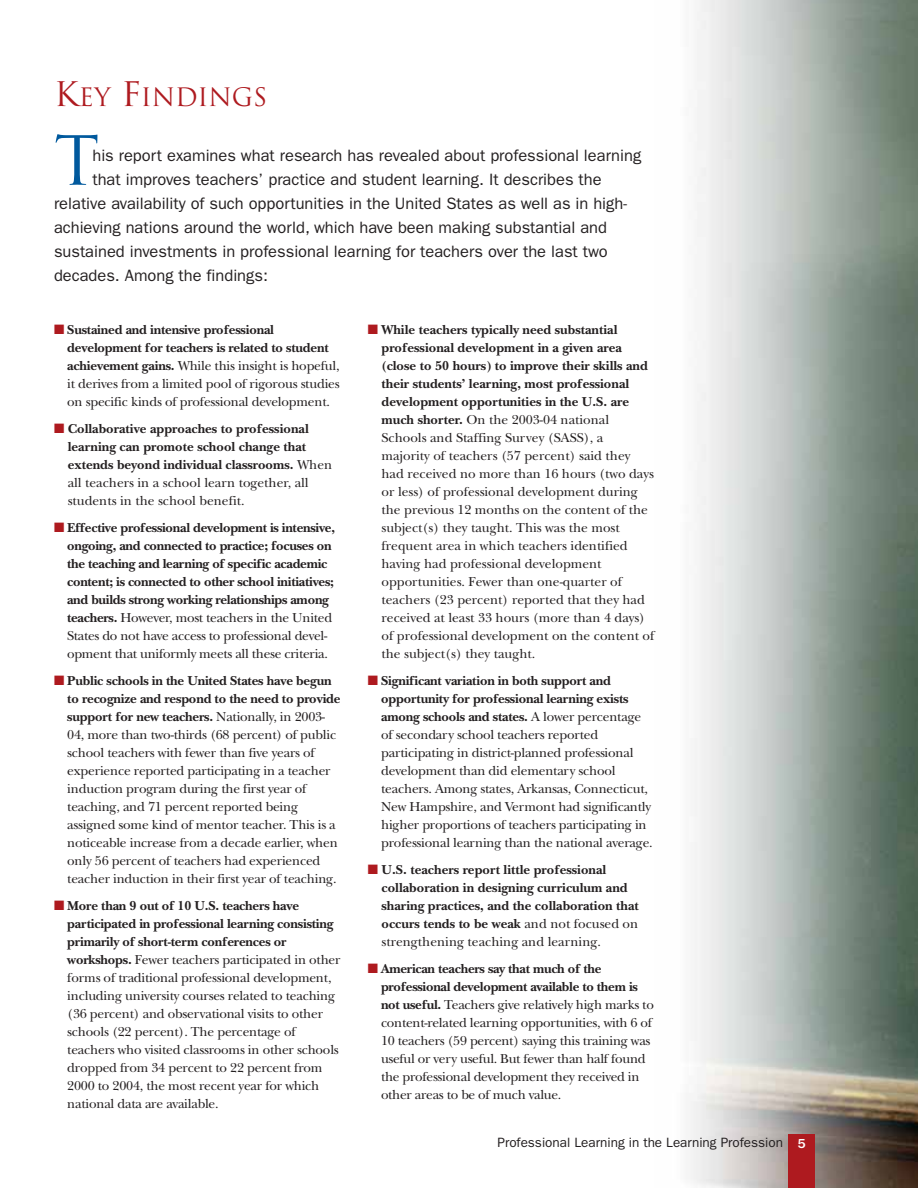
<style>
.page{position:relative;width:918px;height:1188px;background:#fff}
.page>*{position:absolute;margin:0;border:0;box-sizing:border-box;transform-origin:0 0}
.t1{font:66px "Trajan";color:#00599d}
.t2{font:24.75px "Trajan";color:#ae1a1f}
.t3{font:16.5px "Franklin Gothic LT";color:#231f20}
.t4{font:13.5px/18px "New Baskerville";letter-spacing:-.015em;color:#231f20}
.t5{font:700 13.5px/18px "New Baskerville";color:#231f20}
.t6{font:700 13.5px/18px "New Baskerville";letter-spacing:-.02em;color:#231f20}
.t7{font:13.5px "Franklin Gothic LT";color:#231f20}
.s1{font-size:33px}
.s2{color:#ae1a1f}
.s3{font-weight:700}
.s4{font-weight:400}
.s5{font-weight:500;color:#fff}
</style>
<div class="page">
<img style="left:690px;top:0;width:228px;height:1188px">
<div style="left:788px;top:1134px;width:27px;height:54px;background:#ae1a1f"></div>
<h2 class="t2" style="left:54px;top:83px;width:215px"><span class="s1">K</span>EY <span class="s1">F</span>INDINGS</h2>
<h1 class="t1" style="left:54px;top:123px;width:47px">T</h1>
<p class="t3" style="left:92px;top:149px;width:550px">his report examines what research has revealed about professional learning</p>
<p class="t3" style="left:92px;top:173px;width:511px">that improves teachers’ practice and student learning. It describes the</p>
<p class="t3" style="left:54px;top:197px;width:575px">relative availability of such opportunities in the United States as well as in high-</p>
<p class="t3" style="left:54px;top:221px;width:555px">achieving nations around the world, which have been making substantial and</p>
<p class="t3" style="left:54px;top:245px;width:555px">sustained investments in professional learning for teachers over the last two</p>
<p class="t3" style="left:54px;top:269px;width:215px">decades. Among the findings:</p>
<p class="t4" style="left:67px;top:323px;width:274px;text-indent:-13px"><span class="s2">■</span> <span class="s3">Sustained and intensive professional development for teachers is related to student achievement gains.</span> While this insight is hopeful, it derives from a limited pool of rigorous studies on specific kinds of professional development.</p>
<p class="t5" style="left:68px;top:422px;width:266px;text-indent:-14px"><span class="s2">■</span> Collaborative approaches to professional learning can promote school change that extends beyond individual classrooms. <span class="s4">When all teachers in a school learn together, all students in the school benefit.</span></p>
<p class="t6" style="left:67px;top:521px;width:270px;text-indent:-13px"><span class="s2">■</span> Effective professional development is intensive, ongoing, and connected to practice; focuses on the teaching and learning of specific academic content; is connected to other school initiatives; and builds strong working relationships among teachers. <span class="s4">However, most teachers in the United States do not have access to professional devel&shy;opment that uniformly meets all these criteria.</span></p>
<p class="t4" style="left:67px;top:674px;width:275px;text-indent:-13px"><span class="s2">■</span> <span class="s3">Public schools in the United States have begun to recognize and respond to the need to provide support for new teachers.</span> Nationally, in 2003- 04, more than two-thirds (68 percent) of public school teachers with fewer than five years of experience reported participating in a teacher induction program during the first year of teaching, and 71 percent reported being assigned some kind of mentor teacher. This is a noticeable increase from a decade earlier, when only 56 percent of teachers had experienced teacher induction in their first year of teaching.</p>
<p class="t4" style="left:67px;top:899px;width:275px;text-indent:-13px"><span class="s2">■</span> <span class="s3">More than 9 out of 10 U.S. teachers have participated in professional learning consisting primarily of short-term conferences or workshops.</span> Fewer teachers participated in other forms of traditional professional development, including university courses related to teaching (36 percent) and observational visits to other schools (22 percent). The percentage of teachers who visited classrooms in other schools dropped from 34 percent to 22 percent from 2000 to 2004, the most recent year for which national data are available.</p>
<p class="t4" style="left:382px;top:323px;width:274px;text-indent:-14px"><span class="s2">■</span> <span class="s3">While teachers typically need substantial professional development in a given area (close to 50 hours) to improve their skills and their students’ learning, most professional development opportunities in the U.S. are much shorter.</span> On the 2003-04 national Schools and Staffing Survey (SASS), a majority of teachers (57 percent) said they had received no more than 16 hours (two days or less) of professional development during the previous 12 months on the content of the subject(s) they taught. This was the most frequent area in which teachers identified having had professional development opportunities. Fewer than one-quarter of teachers (23 percent) reported that they had received at least 33 hours (more than 4 days) of professional development on the content of the subject(s) they taught.</p>
<p class="t4" style="left:381px;top:674px;width:273px;text-indent:-13px"><span class="s2">■</span> <span class="s3">Significant variation in both support and opportunity for professional learning exists among schools and states.</span> A lower percentage of secondary school teachers reported participating in district-planned professional development than did elementary school teachers. Among states, Arkansas, Connecticut, New Hampshire, and Vermont had significantly higher proportions of teachers participating in professional learning than the national average.</p>
<p class="t5" style="left:382px;top:863px;width:259px;text-indent:-14px"><span class="s2">■</span> U.S. teachers report little professional collaboration in designing curriculum and sharing practices, and the collaboration that occurs tends to be weak <span class="s4">and not focused on strengthening teaching and learning.</span></p>
<p class="t4" style="left:381px;top:962px;width:274px;text-indent:-13px"><span class="s2">■</span> <span class="s3">American teachers say that much of the professional development available to them is not useful.</span> Teachers give relatively high marks to content-related learning opportunities, with 6 of 10 teachers (59 percent) saying this training was useful or very useful. But fewer than half found the professional development they received in other areas to be of much value.</p>
<p class="t7" style="left:498px;top:1138px;width:310px">Professional Learning in the Learning Profession <span class="s5">5</span></p>
</div>
